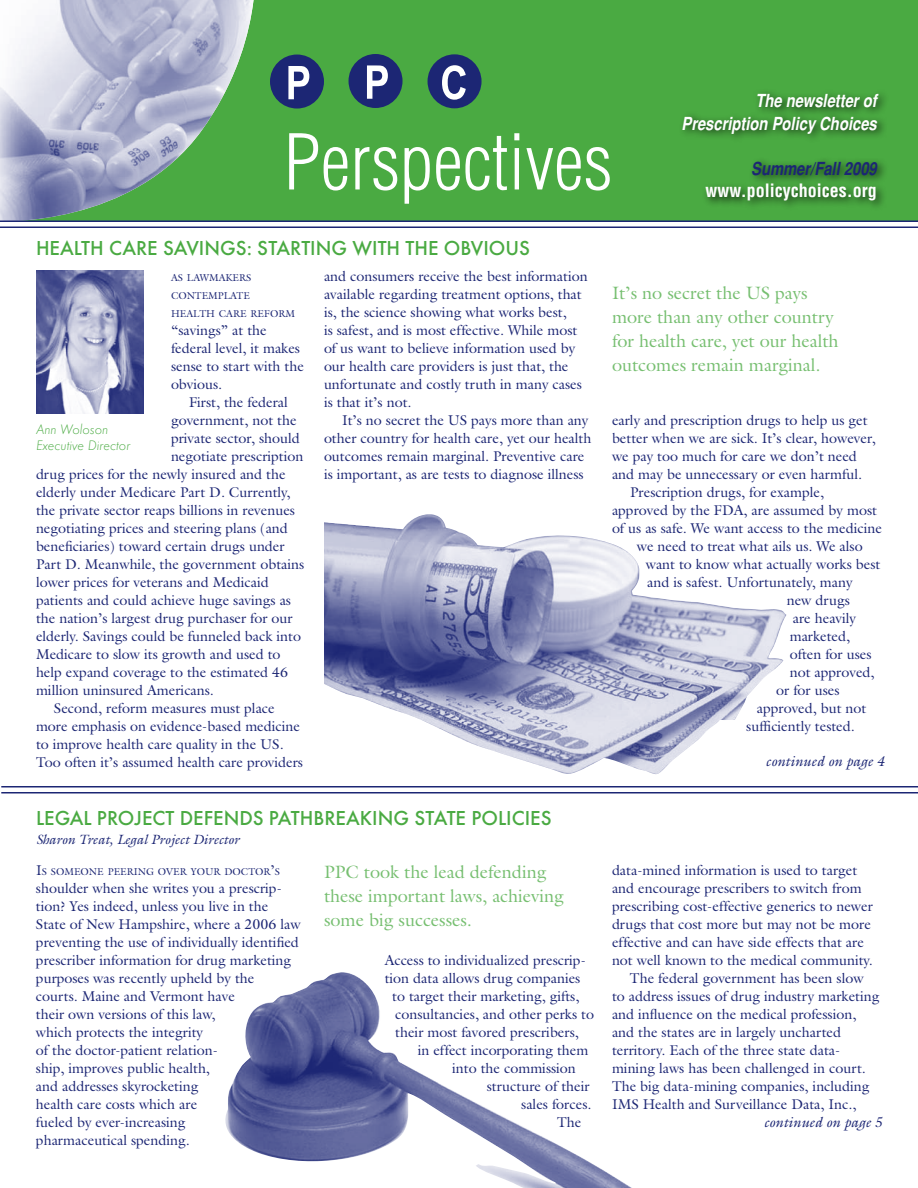
<style>
.page{position:relative;width:918px;height:1188px;background:#fff}
.page>*{position:absolute;margin:0;border:0;box-sizing:border-box;transform-origin:0 0}
.t1{font:300 condensed 75px "Helvetica";color:#fff}
.t2{font:500 21px "Futura T";color:#4aaa42}
.t3{font:18px/24px "Galliard";color:#77bf71}
.t4{font:italic 700 condensed 18px/22.5px "Helvetica";color:#fff;text-align:right}
.t5{font:700 condensed 18px "Helvetica";color:#fff}
.t6{font:italic 700 condensed 18px "Helvetica";color:#1c2674}
.t7{font:14.25px/18px "Galliard";color:#1c2674}
.t8{font:italic 14.25px "Galliard";color:#1c2674}
.t9{font:italic 300 14.25px/16.5px "Futura T";color:#4aaa42}
.t10{font:italic 13.5px "Galliard";color:#1c2674}
.t11{font:10.05px/18px "Galliard";color:#1c2674}
.s1{font-size:14.25px}
</style>
<div class="page">
<div style="left:0;top:0;width:918px;height:220px;background:#4aaa42"></div>
<div style="left:270px;top:55px;width:54px;height:54px;background:#1c2674;border-radius:50%"></div>
<svg style="left:288px;top:66px;width:21px;height:33px"></svg>
<div style="left:349px;top:54px;width:54px;height:54px;background:#1c2674;border-radius:50%"></div>
<svg style="left:367px;top:65px;width:21px;height:34px"></svg>
<div style="left:428px;top:54px;width:54px;height:54px;background:#1c2674;border-radius:50%"></div>
<svg style="left:442px;top:65px;width:24px;height:35px"></svg>
<div style="left:678px;top:88px;width:211px;height:123px;background:#000;opacity:.7"></div>
<hr style="left:0;top:226px;width:918px;height:2px;background:#1c2674">
<hr style="left:1px;top:786px;width:917px;height:2px;background:#1c2674">
<hr style="left:1px;top:792px;width:917px;height:2px;background:#1c2674">
<img style="left:36px;top:270px;width:108px;height:144px">
<img style="left:225px;top:972px;width:407px;height:216px">
<img style="left:324px;top:514px;width:462px;height:261px">
<svg style="left:0;top:226px;width:262px;height:1px"></svg>
<img style="left:0;top:0;width:254px;height:220px">
<hr style="left:0;top:220px;width:918px;height:2px;background:#1c2674">
<h1 class="t1" style="left:284px;top:119px;width:331px">Perspectives</h1>
<p class="t4" style="left:682px;top:90px;width:197px">The newsletter of<br>Prescription Policy Choices</p>
<p class="t6" style="left:751px;top:158px;width:127px">Summer/Fall 2009</p>
<p class="t5" style="left:705px;top:180px;width:173px">www.policychoices.org</p>
<h2 class="t2" style="left:36px;top:235px;width:460px">HEALTH CARE SAVI NGS: STARTI NG WITH THE OBVIOUS</h2>
<p class="t11" style="left:171px;top:269px;width:125px">AS LAWMAKERS<br>CONTEMPLATE<br>HEALTH CARE REFORM</p>
<p class="t7" style="left:171px;top:321px;width:134px">“savings” at the federal level, it makes sense to start with the obvious.</p>
<p class="t7" style="left:189px;top:393px;width:100px">First, the federal</p>
<p class="t7" style="left:171px;top:411px;width:127px">government, not the</p>
<p class="t7" style="left:171px;top:429px;width:130px">private sector, should</p>
<p class="t7" style="left:171px;top:447px;width:134px">negotiate prescription</p>
<p class="t7" style="left:36px;top:465px;width:251px">drug prices for the newly insured and the</p>
<p class="t7" style="left:36px;top:483px;width:256px">elderly under Medicare Part D. Currently,</p>
<p class="t7" style="left:36px;top:501px;width:261px">the private sector reaps billions in revenues</p>
<p class="t7" style="left:36px;top:519px;width:253px">negotiating prices and steering plans (and</p>
<p class="t7" style="left:36px;top:537px;width:250px">beneficiaries) toward certain drugs under</p>
<p class="t7" style="left:36px;top:555px;width:270px">Part D. Meanwhile, the government obtains</p>
<p class="t7" style="left:36px;top:573px;width:234px">lower prices for veterans and Medicaid</p>
<p class="t7" style="left:36px;top:591px;width:257px">patients and could achieve huge savings as</p>
<p class="t7" style="left:36px;top:609px;width:258px">the nation’s largest drug purchaser for our</p>
<p class="t7" style="left:36px;top:627px;width:267px">elderly. Savings could be funneled back into</p>
<p class="t7" style="left:36px;top:645px;width:246px">Medicare to slow its growth and used to</p>
<p class="t7" style="left:36px;top:663px;width:254px">help expand coverage to the estimated 46</p>
<p class="t7" style="left:36px;top:681px;width:179px">million uninsured Americans.</p>
<p class="t7" style="left:54px;top:699px;width:222px">Second, reform measures must place</p>
<p class="t7" style="left:36px;top:717px;width:266px">more emphasis on evidence-based medicine</p>
<p class="t7" style="left:36px;top:735px;width:249px">to improve health care quality in the US.</p>
<p class="t7" style="left:36px;top:753px;width:269px">Too often it’s assumed health care providers</p>
<p class="t7" style="left:324px;top:267px;width:265px">and consumers receive the best information available regarding treatment options, that is, the science showing what works best,<br>is safest, and is most effective. While most of us want to believe information used by our health care providers is just that, the unfortunate and costly truth in many cases is that it’s not.</p>
<p class="t7" style="left:324px;top:411px;width:269px;text-indent:18px">It’s no secret the US pays more than any other country for health care, yet our health outcomes remain marginal. Preventive care is important, as are tests to diagnose illness</p>
<p class="t7" style="left:612px;top:411px;width:257px">early and prescription drugs to help us get</p>
<p class="t3" style="left:612px;top:281px;width:228px">It’s no secret the US pays more than any other country for health care, yet our health outcomes remain marginal.</p>
<p class="t9" style="left:36px;top:421px;width:96px">Ann Woloson<br>Executive Director</p>
<p class="t7" style="left:612px;top:429px;width:265px">better when we are sick. It’s clear, however,</p>
<p class="t7" style="left:612px;top:447px;width:246px">we pay too much for care we don’t need</p>
<p class="t7" style="left:612px;top:465px;width:252px">and may be unnecessary or even harmful.</p>
<p class="t7" style="left:630px;top:483px;width:196px">Prescription drugs, for example,</p>
<p class="t7" style="left:612px;top:501px;width:267px">approved by the FDA, are assumed by most</p>
<p class="t7" style="left:612px;top:519px;width:271px">of us as safe. We want access to the medicine</p>
<p class="t7" style="left:637px;top:537px;width:227px">we need to treat what ails us. We also</p>
<p class="t7" style="left:646px;top:555px;width:236px">want to know what actually works best</p>
<p class="t7" style="left:647px;top:573px;width:207px">and is safest. Unfortunately, many</p>
<p class="t7" style="left:787px;top:591px;width:65px">new drugs</p>
<p class="t7" style="left:793px;top:609px;width:65px">are heavily</p>
<p class="t7" style="left:790px;top:627px;width:62px">marketed,</p>
<p class="t7" style="left:790px;top:645px;width:83px">often for uses</p>
<p class="t7" style="left:790px;top:663px;width:86px">not approved,</p>
<p class="t7" style="left:776px;top:681px;width:65px">or for uses</p>
<p class="t7" style="left:757px;top:699px;width:111px">approved, but not</p>
<p class="t7" style="left:746px;top:717px;width:110px">sufficiently tested.</p>
<p class="t8" style="left:766px;top:752px;width:120px">continued on page 4</p>
<h2 class="t2" style="left:36px;top:805px;width:95px">LEGAL PROJEC</h2>
<h2 class="t2" style="left:166px;top:805px;width:26px">T DEFE</h2>
<h2 class="t2" style="left:224px;top:805px;width:269px">NDS PATHB REAKI NG STATE POLICIES</h2>
<p class="t10" style="left:36px;top:831px;width:205px">Sharon Treat, Legal Project Director</p>
<p class="t11" style="left:36px;top:863px;width:245px"><span class="s1">I</span>S SOMEONE PEERING OVER YOUR DOCTOR<span class="s1">’</span>S</p>
<p class="t7" style="left:36px;top:879px;width:266px">shoulder when she writes you a prescrip&shy;tion? Yes indeed, unless you live in the State of New Hampshire, where a 2006 law preventing the use of individually identified prescriber information for drug marketing purposes was recently upheld by the<br>courts. Maine and Vermont have<br>their own versions of this law,<br>which protects the integrity<br>of the doctor-patient relation-<br>ship, improves public health,<br>and addresses skyrocketing<br>health care costs which are<br>fueled by ever-increasing<br>pharmaceutical spending.</p>
<p class="t3" style="left:324px;top:860px;width:241px">PPC took the lead defending these important laws, achieving some big successes.</p>
<p class="t7" style="left:385px;top:951px;width:203px">Access to individualized prescrip-</p>
<p class="t7" style="left:385px;top:969px;width:197px">tion data allows drug companies</p>
<p class="t7" style="left:392px;top:987px;width:189px">to target their marketing, gifts,</p>
<p class="t7" style="left:395px;top:1005px;width:200px">consultancies, and other perks to</p>
<p class="t7" style="left:395px;top:1023px;width:185px">their most favored prescribers,</p>
<p class="t7" style="left:418px;top:1041px;width:172px">in effect incorporating them</p>
<p class="t7" style="left:452px;top:1059px;width:125px">into the commission</p>
<p class="t7" style="left:487px;top:1077px;width:104px">structure of their</p>
<p class="t7" style="left:521px;top:1095px;width:72px">sales forces.</p>
<p class="t7" style="left:557px;top:1113px;width:26px">The</p>
<p class="t7" style="left:612px;top:861px;width:247px">data-mined information is used to target</p>
<p class="t7" style="left:612px;top:879px;width:251px">and encourage prescribers to switch from</p>
<p class="t7" style="left:612px;top:897px;width:262px">prescribing cost-effective generics to newer</p>
<p class="t7" style="left:612px;top:915px;width:260px">drugs that cost more but may not be more</p>
<p class="t7" style="left:612px;top:933px;width:253px">effective and can have side effects that are</p>
<p class="t7" style="left:612px;top:951px;width:262px">not well known to the medical community.</p>
<p class="t7" style="left:630px;top:969px;width:235px">The federal government has been slow</p>
<p class="t7" style="left:612px;top:987px;width:269px">to address issues of drug industry marketing</p>
<p class="t7" style="left:612px;top:1005px;width:246px">and influence on the medical profession,</p>
<p class="t7" style="left:612px;top:1023px;width:231px">and the states are in largely uncharted</p>
<p class="t7" style="left:612px;top:1041px;width:230px">territory. Each of the three state data-</p>
<p class="t7" style="left:612px;top:1059px;width:255px">mining laws has been challenged in court.</p>
<p class="t7" style="left:612px;top:1077px;width:259px">The big data-mining companies, including</p>
<p class="t7" style="left:612px;top:1095px;width:246px">IMS Health and Surveillance Data, Inc.,</p>
<p class="t8" style="left:764px;top:1113px;width:120px">continued on page 5</p>
</div>
